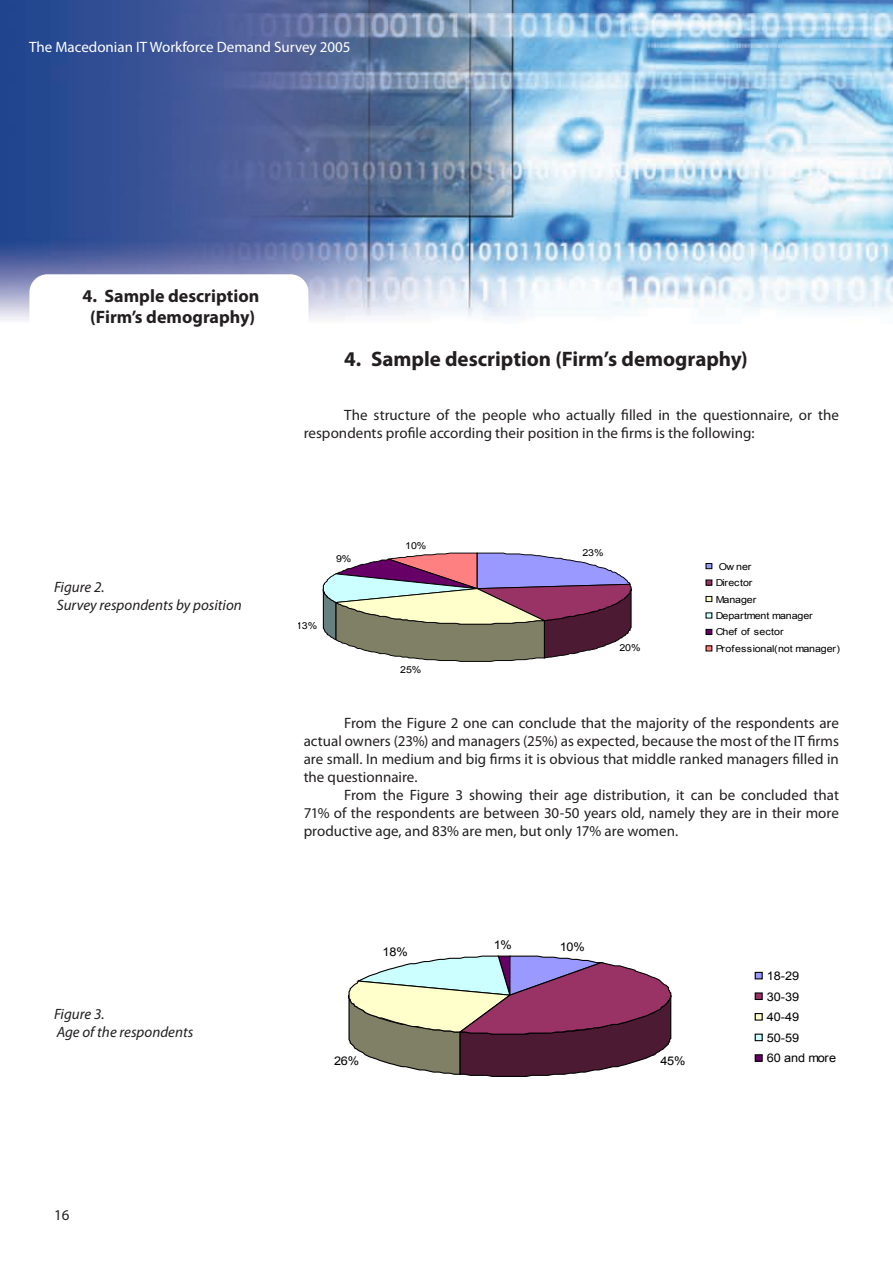
<style>
.page{position:relative;width:893px;height:1263px;background:#fff}
.page>*{position:absolute;margin:0;border:0;box-sizing:border-box;transform-origin:0 0}
.t1{font:700 21px "Myriad Pro";color:#231f20}
.t2{font:700 18px/21.6px "Myriad Pro";color:#231f20;text-align:center}
.t3{font:15px/18px "Myriad Pro";color:#231f20;text-align:justify}
.t4{font:italic 15px/18px "Myriad Pro";color:#231f20}
.t5{font:15px "Myriad Pro";color:#fff}
.t6{font:11.85px/20.5px "Arial";letter-spacing:-.01em;color:#000;scale:1.07 1}
.t7{font:9.6px/16.5px "Arial";letter-spacing:-.01em;color:#000;scale:1.12 1}
</style>
<div class="page">
<img style="left:0;top:0;width:893px;height:321px">
<svg style="left:29px;top:274px;width:279px;height:47px"></svg>
<svg style="left:322px;top:552px;width:391px;height:110px"></svg>
<svg style="left:348px;top:955px;width:415px;height:122px"></svg>
<p class="t5" style="left:29px;top:37px;width:323px">The Macedonian IT Workforce Demand Survey 2005</p>
<p class="t2" style="left:82px;top:284px;width:178px">4. Sample description (Firm’s demography)</p>
<h1 class="t1" style="left:344px;top:345px;width:405px">4. Sample description (Firm’s demography)</h1>
<p class="t3" style="left:304px;top:405px;width:537px;text-indent:40px">The structure of the people who actually filled in the questionnaire, or the respondents profile according their position in the firms is the following:</p>
<p class="t4" style="left:54px;top:577px;width:189px">Figure 2.<br>Survey respondents by position</p>
<p class="t4" style="left:54px;top:1005px;width:141px">Figure 3.<br>Age of the respondents</p>
<p class="t7" style="left:336px;top:550px;width:15px">9%</p>
<p class="t7" style="left:296px;top:618px;width:20px">13%</p>
<p class="t7" style="left:405px;top:537px;width:20px">10%</p>
<p class="t7" style="left:400px;top:661px;width:20px">25%</p>
<p class="t7" style="left:582px;top:544px;width:20px">23%</p>
<p class="t7" style="left:619px;top:639px;width:20px">20%</p>
<p class="t7" style="left:716px;top:558px;width:112px;text-indent:3px">Ow ner<br>Director<br>Manager<br>Department manager<br>Chef of sector<br>Professional(not manager)</p>
<p class="t3" style="left:304px;top:713px;width:537px;text-indent:40px">From the Figure 2 one can conclude that the majority of the respondents are actual owners (23%) and managers (25%) as expected, because the most of the IT firms are small. In medium and big firms it is obvious that middle ranked managers filled in the questionnaire.</p>
<p class="t3" style="left:304px;top:785px;width:537px;text-indent:40px">From the Figure 3 showing their age distribution, it can be concluded that 71% of the respondents are between 30-50 years old, namely they are in their more productive age, and 83% are men, but only 17% are women.</p>
<p class="t6" style="left:383px;top:942px;width:25px">18%</p>
<p class="t6" style="left:494px;top:934px;width:19px">1%</p>
<p class="t6" style="left:560px;top:936px;width:25px">10%</p>
<p class="t6" style="left:334px;top:1050px;width:25px">26%</p>
<p class="t6" style="left:660px;top:1050px;width:25px">45%</p>
<p class="t6" style="left:767px;top:966px;width:66px">18-29<br>30-39<br>40-49<br>50-59<br>60 and more</p>
<p class="t3" style="left:54px;top:1206px;width:17px">16</p>
</div>
